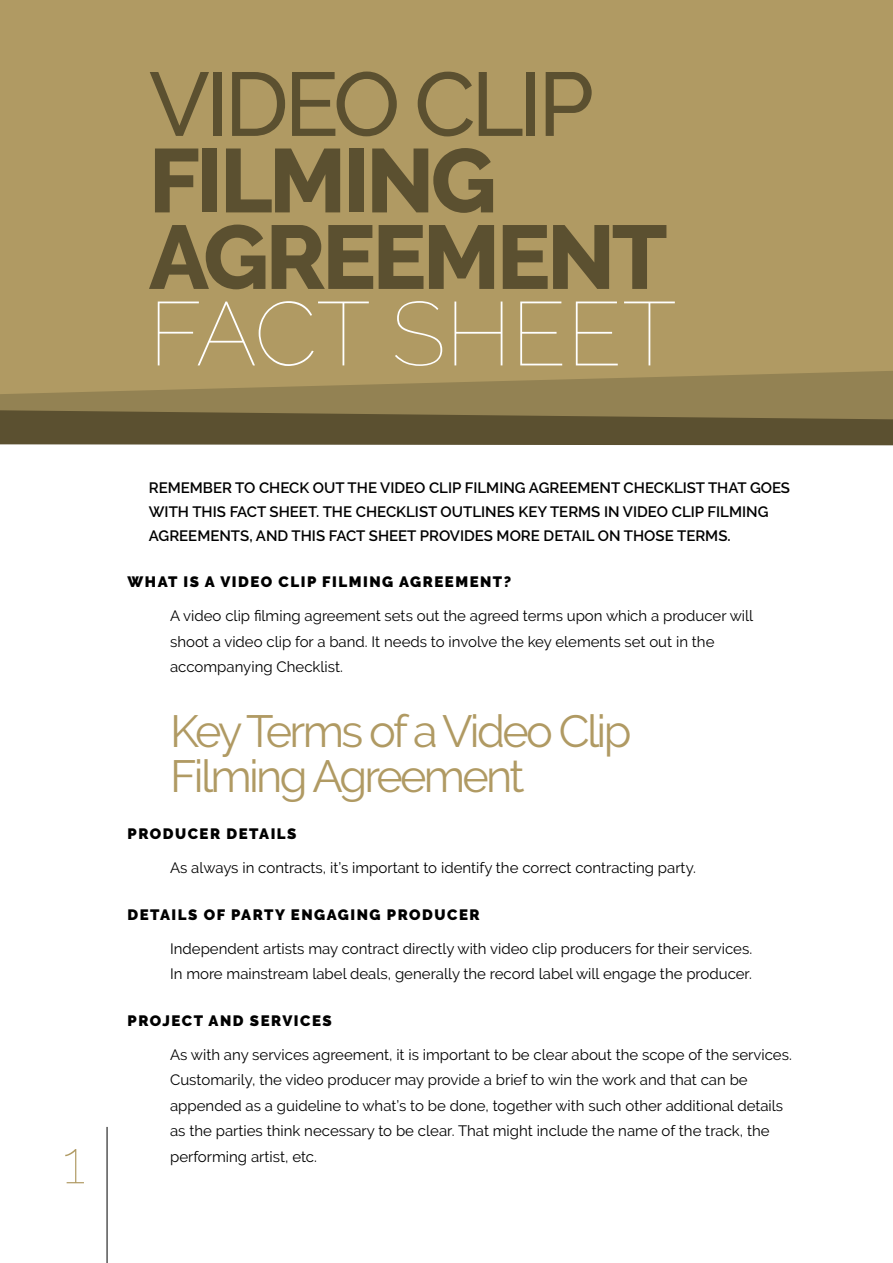
<style>
.page{position:relative;width:893px;height:1263px;background:#fff}
.page>*{position:absolute;margin:0;border:0;box-sizing:border-box;transform-origin:0 0}
.t1{font:800 90px/76.5px "Raleway";letter-spacing:-.04em;color:#5b5030}
.t2{font:500 90px "Raleway";letter-spacing:-.05em;color:#5b5030}
.t3{font:100 90px "Raleway";color:#fff}
.t4{font:100 60px "Raleway";color:#b09a63}
.t5{font:45px/45px "Raleway";letter-spacing:-.06em;color:#b09a63}
.t6{font:15px/25.5px "Raleway";color:#000}
.t7{font:600 15px/24px "Raleway";color:#000}
.t8{font:900 15px "Raleway";letter-spacing:.1em;color:#000}
</style>
<div class="page">
<hr style="left:107px;top:1127px;width:1px;height:136px;background:#000">
<div style="left:0;top:420px;width:893px;height:25px;background:#5b5030"></div>
<svg style="left:0;top:394px;width:893px;height:26px;fill:#938253"></svg>
<div style="left:0;top:0;width:893px;height:394px;background:#b09a63"></div>
<h1 class="t2" style="left:149px;top:52px;width:447px">VIDEO CLIP</h1>
<h1 class="t1" style="left:149px;top:143px;width:520px">FILMING<br>AGREEMENT</h1>
<h1 class="t3" style="left:149px;top:281px;width:529px">FACT SHEET</h1>
<h2 class="t4" style="left:63px;top:1127px;width:24px">1</h2>
<p class="t7" style="left:149px;top:475px;width:643px">REMEMBER TO CHECK OUT THE VIDEO CLIP FILMING AGREEMENT CHECKLIST THAT GOES<br>WITH THIS FACT SHEET. THE CHECKLIST OUTLINES KEY TERMS IN VIDEO CLIP FILMING<br>AGREEMENTS, AND THIS FACT SHEET PROVIDES MORE DETAIL ON THOSE TERMS.</p>
<p class="t8" style="left:128px;top:573px;width:385px">WHAT IS A VIDEO CLIP FILMING AGREEMENT?</p>
<p class="t6" style="left:170px;top:603px;width:585px">A video clip filming agreement sets out the agreed terms upon which a producer will shoot a video clip for a band. It needs to involve the key elements set out in the accompanying Checklist.</p>
<h3 class="t5" style="left:170px;top:708px;width:463px">Key Terms of a Video Clip<br>Filming Agreement</h3>
<p class="t8" style="left:128px;top:825px;width:170px">PRODUCER DETAILS</p>
<p class="t6" style="left:170px;top:855px;width:527px">As always in contracts, it’s important to identify the correct contracting party.</p>
<p class="t8" style="left:128px;top:906px;width:354px">DETAILS OF PARTY ENGAGING PRODUCER</p>
<p class="t6" style="left:170px;top:935px;width:584px">Independent artists may contract directly with video clip producers for their services.<br>In more mainstream label deals, generally the record label will engage the producer.</p>
<p class="t8" style="left:128px;top:1012px;width:206px">PROJECT AND SERVICES</p>
<p class="t6" style="left:170px;top:1042px;width:623px">As with any services agreement, it is important to be clear about the scope of the services.<br>Customarily, the video producer may provide a brief to win the work and that can be appended as a guideline to what’s to be done, together with such other additional details as the parties think necessary to be clear. That might include the name of the track, the performing artist, etc.</p>
</div>
